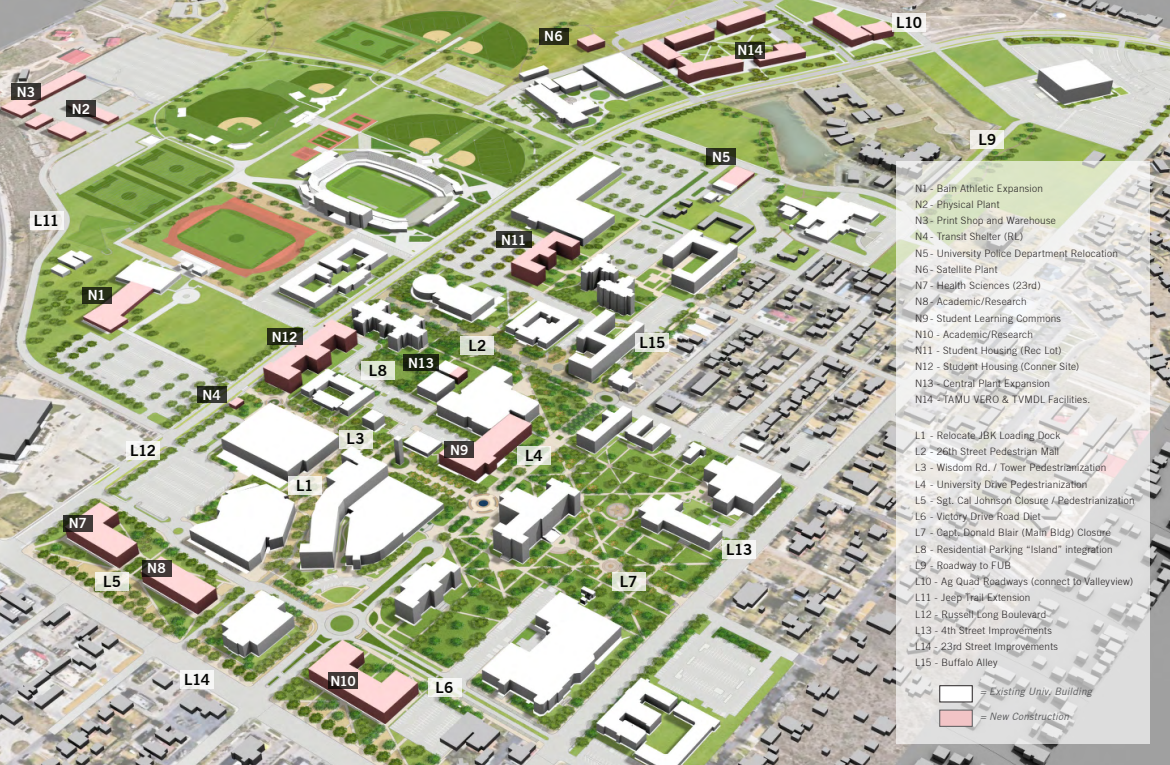
<style>
.page{position:relative;width:1170px;height:765px;background:#fff}
.page>*{position:absolute;margin:0;border:0;box-sizing:border-box;transform-origin:0 0}
.PPT-03_18pt_Body{font:15.12px "Trade Gothic Bold Two";letter-spacing:-.03em;color:#040503}
.PPT-03_18pt_Body-2{font:13.75px "Trade Gothic Bold Two";letter-spacing:-.025em;color:#fff}
.PPT-03_18pt_Body-3{font:300 10px "Trade Gothic";letter-spacing:.025em;color:#231f20}
._17_Caption{font:italic 10px "Trade Gothic";letter-spacing:.015em;color:#57585a}
.s1{font-style:italic}
</style>
<div class="page">
<img style="left:0;top:0;width:1170px;height:765px">
<svg style="left:896px;top:161px;width:253px;height:583px;background:#e1e0dc"></svg>
<div style="left:939px;top:710px;width:34px;height:17px;background:#f2c4c6;border:1px solid #57585a"></div>
<div style="left:940px;top:686px;width:32px;height:16px;background:#fff"></div>
<svg style="left:33px;top:210px;width:27px;height:1px"></svg>
<div style="left:30px;top:211px;width:33px;height:19px;background:#f2f1ef"></div>
<div style="left:180px;top:670px;width:34px;height:19px;background:#f6f6f5"></div>
<svg style="left:461px;top:336px;width:33px;height:19px"></svg>
<svg style="left:339px;top:430px;width:33px;height:19px"></svg>
<svg style="left:517px;top:446px;width:34px;height:19px"></svg>
<svg style="left:95px;top:572px;width:34px;height:19px"></svg>
<svg style="left:428px;top:679px;width:33px;height:18px"></svg>
<svg style="left:612px;top:572px;width:33px;height:19px"></svg>
<svg style="left:361px;top:361px;width:34px;height:19px"></svg>
<svg style="left:971px;top:130px;width:33px;height:19px"></svg>
<svg style="left:892px;top:13px;width:34px;height:19px"></svg>
<svg style="left:636px;top:333px;width:33px;height:19px"></svg>
<svg style="left:722px;top:540px;width:34px;height:19px"></svg>
<svg style="left:288px;top:476px;width:34px;height:19px"></svg>
<svg style="left:126px;top:441px;width:34px;height:19px"></svg>
<svg style="left:82px;top:287px;width:29px;height:16px"></svg>
<svg style="left:197px;top:386px;width:29px;height:17px"></svg>
<svg style="left:142px;top:560px;width:29px;height:16px"></svg>
<div style="left:445px;top:441px;width:29px;height:17px;background:#403837"></div>
<svg style="left:329px;top:672px;width:29px;height:17px"></svg>
<svg style="left:736px;top:42px;width:29px;height:16px"></svg>
<div style="left:12px;top:84px;width:29px;height:16px;background:#3a3735"></div>
<svg style="left:539px;top:28px;width:29px;height:16px"></svg>
<svg style="left:707px;top:149px;width:29px;height:16px"></svg>
<svg style="left:267px;top:328px;width:36px;height:17px"></svg>
<svg style="left:496px;top:231px;width:36px;height:17px"></svg>
<div style="left:403px;top:355px;width:36px;height:16px;background:#18200d"></div>
<svg style="left:66px;top:100px;width:30px;height:17px"></svg>
<svg style="left:63px;top:515px;width:30px;height:16px"></svg>
<p class="PPT-03_18pt_Body-2" style="left:17px;top:84px;width:20px">N3</p>
<p class="PPT-03_18pt_Body-2" style="left:72px;top:100px;width:20px">N2</p>
<p class="PPT-03_18pt_Body" style="left:34px;top:211px;width:27px">L11</p>
<p class="PPT-03_18pt_Body-2" style="left:88px;top:287px;width:19px">N1</p>
<p class="PPT-03_18pt_Body" style="left:130px;top:441px;width:28px">L12</p>
<p class="PPT-03_18pt_Body-2" style="left:69px;top:515px;width:20px">N7</p>
<p class="PPT-03_18pt_Body" style="left:103px;top:572px;width:19px">L5</p>
<p class="PPT-03_18pt_Body-2" style="left:147px;top:560px;width:20px">N8</p>
<p class="PPT-03_18pt_Body-2" style="left:202px;top:386px;width:20px">N4</p>
<p class="PPT-03_18pt_Body" style="left:184px;top:670px;width:27px">L14</p>
<p class="PPT-03_18pt_Body-2" style="left:544px;top:28px;width:20px">N6</p>
<p class="PPT-03_18pt_Body-2" style="left:272px;top:328px;width:27px">N12</p>
<p class="PPT-03_18pt_Body" style="left:296px;top:476px;width:19px">L1</p>
<p class="PPT-03_18pt_Body-2" style="left:501px;top:231px;width:27px">N11</p>
<p class="PPT-03_18pt_Body" style="left:369px;top:361px;width:20px">L8</p>
<p class="PPT-03_18pt_Body-2" style="left:408px;top:355px;width:27px">N13</p>
<p class="PPT-03_18pt_Body" style="left:468px;top:336px;width:19px">L2</p>
<p class="PPT-03_18pt_Body" style="left:347px;top:430px;width:20px">L3</p>
<p class="PPT-03_18pt_Body-2" style="left:450px;top:441px;width:20px">N9</p>
<p class="PPT-03_18pt_Body" style="left:525px;top:446px;width:19px">L4</p>
<p class="PPT-03_18pt_Body-2" style="left:330px;top:672px;width:27px">N10</p>
<p class="PPT-03_18pt_Body" style="left:436px;top:679px;width:19px">L6</p>
<p class="PPT-03_18pt_Body-2" style="left:738px;top:42px;width:27px">N14</p>
<p class="PPT-03_18pt_Body-2" style="left:712px;top:149px;width:20px">N5</p>
<p class="PPT-03_18pt_Body" style="left:639px;top:333px;width:28px">L15</p>
<p class="PPT-03_18pt_Body" style="left:620px;top:572px;width:19px">L7</p>
<p class="PPT-03_18pt_Body" style="left:726px;top:541px;width:28px">L13</p>
<p class="PPT-03_18pt_Body" style="left:896px;top:13px;width:27px">L10</p>
<p class="PPT-03_18pt_Body" style="left:978px;top:130px;width:19px">L9</p>
<p class="PPT-03_18pt_Body-3" style="left:915px;top:182px;width:129px">N1 - Bain Athletic Expansion</p>
<p class="PPT-03_18pt_Body-3" style="left:915px;top:198px;width:86px">N2 - Physical Plant</p>
<p class="PPT-03_18pt_Body-3" style="left:915px;top:215px;width:142px">N3 - Print Shop and Warehouse</p>
<p class="PPT-03_18pt_Body-3" style="left:915px;top:231px;width:109px">N4 - Transit Shelter (RL)</p>
<p class="PPT-03_18pt_Body-3" style="left:915px;top:247px;width:204px">N5 - University Police Department Relocation</p>
<p class="PPT-03_18pt_Body-3" style="left:915px;top:263px;width:84px">N6 - Satellite Plant</p>
<p class="PPT-03_18pt_Body-3" style="left:915px;top:280px;width:127px">N7 - Health Sciences (23rd)</p>
<p class="PPT-03_18pt_Body-3" style="left:915px;top:296px;width:113px">N8 - Academic/Research</p>
<p class="PPT-03_18pt_Body-3" style="left:915px;top:312px;width:147px">N9 - Student Learning Commons</p>
<p class="PPT-03_18pt_Body-3" style="left:915px;top:328px;width:119px">N10 - Academic/Research</p>
<p class="PPT-03_18pt_Body-3" style="left:915px;top:345px;width:148px">N11 - Student Housing (Rec Lot)</p>
<p class="PPT-03_18pt_Body-3" style="left:915px;top:361px;width:166px">N12 - Student Housing (Conner Site)</p>
<p class="PPT-03_18pt_Body-3" style="left:915px;top:377px;width:136px">N13 - Central Plant Expansion</p>
<p class="PPT-03_18pt_Body-3" style="left:915px;top:393px;width:177px">N14 <span class="s1">-</span> TAMU VERO &amp; TVMDL Facilities.</p>
<p class="PPT-03_18pt_Body-3" style="left:915px;top:429px;width:147px">L1 - Relocate JBK Loading Dock</p>
<p class="PPT-03_18pt_Body-3" style="left:915px;top:446px;width:146px">L2 - 26th Street Pedestrian Mall</p>
<p class="PPT-03_18pt_Body-3" style="left:915px;top:462px;width:193px">L3 - Wisdom Rd. / Tower Pedestrianization</p>
<p class="PPT-03_18pt_Body-3" style="left:915px;top:478px;width:174px">L4 - University Drive Pedestrianization</p>
<p class="PPT-03_18pt_Body-3" style="left:915px;top:494px;width:221px">L5 - Sgt. Cal Johnson Closure / Pedestrianization</p>
<p class="PPT-03_18pt_Body-3" style="left:915px;top:511px;width:127px">L6 - Victory Drive Road Diet</p>
<p class="PPT-03_18pt_Body-3" style="left:915px;top:527px;width:197px">L7 - Capt. Donald Blair (Main Bldg) Closure</p>
<p class="PPT-03_18pt_Body-3" style="left:915px;top:543px;width:199px">L8 - Residential Parking “Island” integration</p>
<p class="PPT-03_18pt_Body-3" style="left:915px;top:559px;width:98px">L9 - Roadway to FUB</p>
<p class="PPT-03_18pt_Body-3" style="left:915px;top:576px;width:220px">L10 - Ag Quad Roadways (connect to Valleyview)</p>
<p class="PPT-03_18pt_Body-3" style="left:915px;top:592px;width:117px">L11 - Jeep Trail Extension</p>
<p class="PPT-03_18pt_Body-3" style="left:915px;top:608px;width:133px">L12 - Russell Long Boulevard</p>
<p class="PPT-03_18pt_Body-3" style="left:915px;top:624px;width:138px">L13 - 4th Street Improvements</p>
<p class="PPT-03_18pt_Body-3" style="left:915px;top:641px;width:144px">L14 - 23rd Street Improvements</p>
<p class="PPT-03_18pt_Body-3" style="left:915px;top:657px;width:84px">L15 - Buffalo Alley</p>
<p class="_17_Caption" style="left:980px;top:686px;width:113px">= Existing Univ. Building</p>
<p class="_17_Caption" style="left:980px;top:710px;width:90px">= New Construction</p>
</div>
